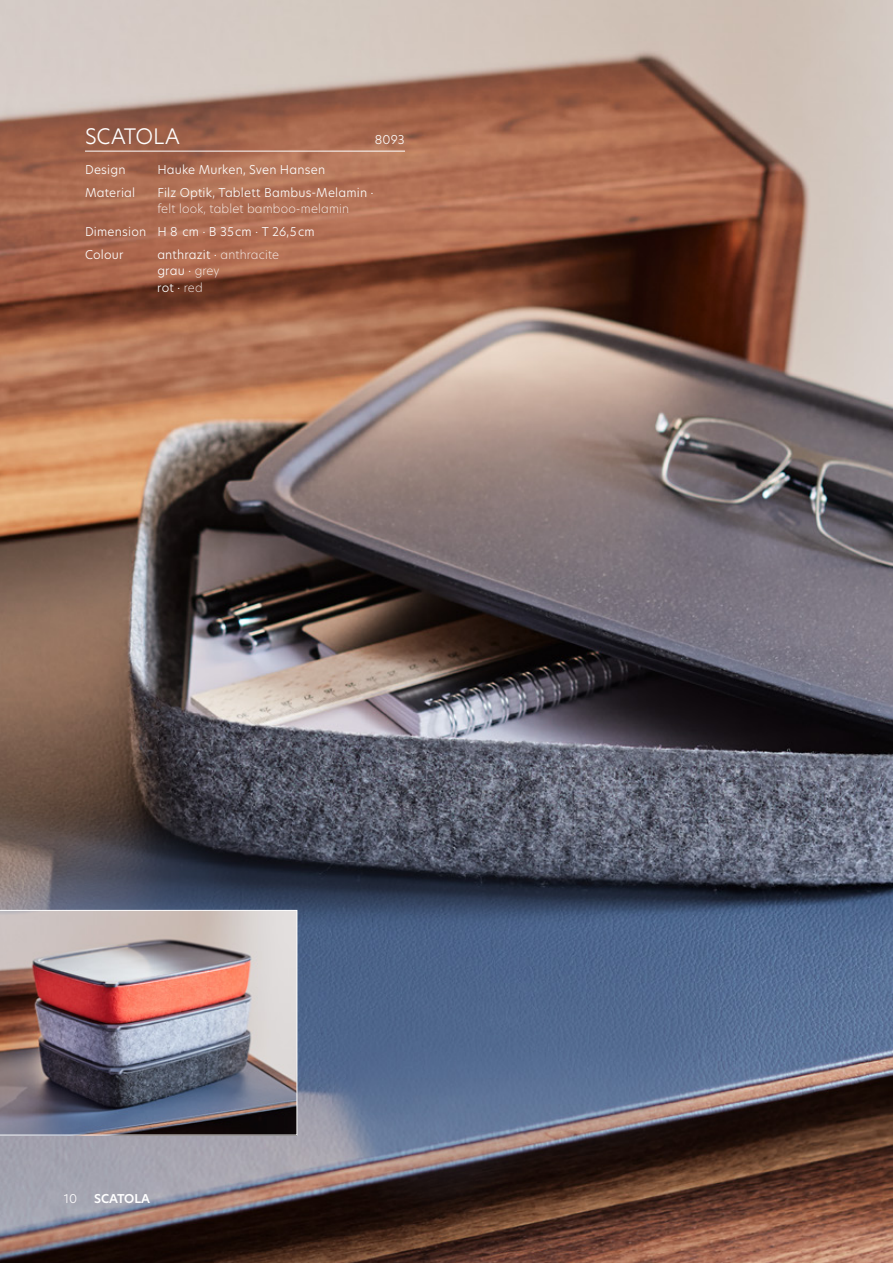
<style>
.page{position:relative;width:893px;height:1263px;background:#fff}
.page>*{position:absolute;margin:0;border:0;box-sizing:border-box;transform-origin:0 0}
.t1{font:300 21px "Hero New";letter-spacing:-.005em;color:#fff}
.t2{font:300 12px/16.5px "Hero New";letter-spacing:.015em;color:#fff}
.t3{font:200 12px "Hero New";letter-spacing:.015em;color:#fff}
.t4{font:600 12px "Hero New";letter-spacing:-.005em;color:#fff}
.s1{font-weight:200}
</style>
<div class="page">
<img style="left:0;top:0;width:893px;height:1263px">
<img style="left:0;top:910px;width:297px;height:225px">
<hr style="left:85px;top:151px;width:320px;height:1px;background:#fff">
<h1 class="t1" style="left:85px;top:122px;width:96px">SCATOLA</h1>
<p class="t2" style="left:375px;top:131px;width:31px">8093</p>
<p class="t2" style="left:85px;top:161px;width:42px">Design</p>
<p class="t2" style="left:157px;top:161px;width:169px">Hauke Murken, Sven Hansen</p>
<p class="t2" style="left:85px;top:184px;width:52px">Material</p>
<p class="t2" style="left:157px;top:184px;width:218px">Filz Optik, Tablett Bambus-Melamin ·</p>
<p class="t3" style="left:157px;top:200px;width:193px">felt look, tablet bamboo-melamin</p>
<p class="t2" style="left:85px;top:220px;width:231px;line-height:23px">Dimension H 8 cm · B 35cm · T 26,5cm<br>Colour</p>
<p class="t2" style="left:157px;top:246px;width:123px">anthrazit · <span class="s1">anthracite </span>grau · <span class="s1">grey<br></span>rot · <span class="s1">red</span></p>
<p class="t2" style="left:64px;top:1190px;width:15px">10</p>
<p class="t4" style="left:94px;top:1191px;width:58px">SCATOLA</p>
</div>
